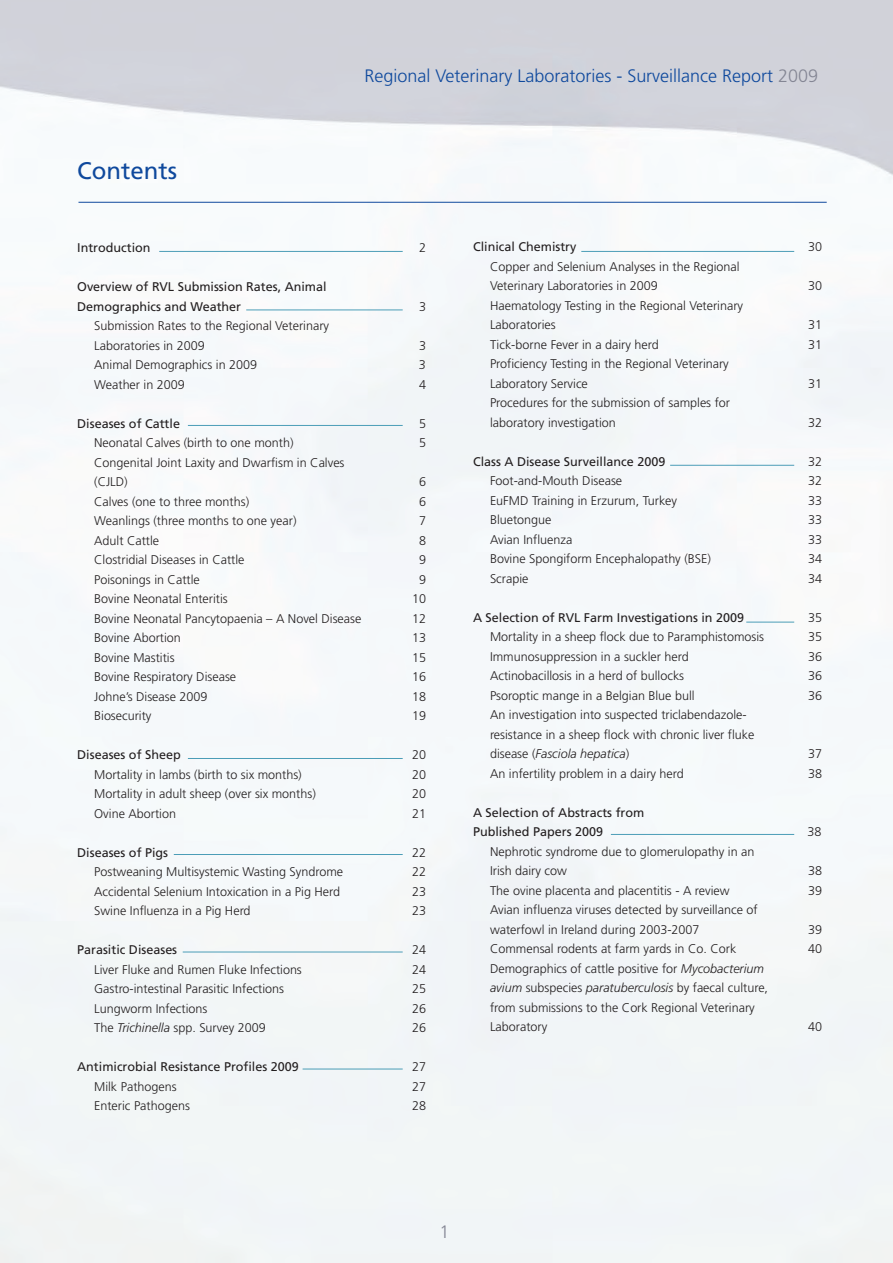
<style>
.page{position:relative;width:893px;height:1263px;background:#fff}
.page>*{position:absolute;margin:0;border:0;box-sizing:border-box;transform-origin:0 0}
.t1{font:24px "Frutiger";color:#0f499d}
.t2{font:300 18px "Frutiger";color:#0f499d}
.t3{font:300 18px "Frutiger";color:#848694}
.t4{font:300 12.6px/19.5px "Frutiger";color:#231f20}
.t5{font:12.6px/19.5px "Frutiger";color:#231f20}
.s1{color:#848694}
.s2{font-style:italic}
</style>
<div class="page">
<hr style="left:78px;top:202px;width:749px;height:1px;background:#0f499d">
<hr style="left:159px;top:251px;width:244px;height:1px;background:#4b9db7">
<hr style="left:581px;top:251px;width:213px;height:1px;background:#4b9db7">
<hr style="left:670px;top:465px;width:124px;height:1px;background:#4b9db7">
<hr style="left:746px;top:622px;width:48px;height:1px;background:#4b9db7">
<hr style="left:611px;top:834px;width:183px;height:1px;background:#4b9db7">
<hr style="left:246px;top:310px;width:157px;height:1px;background:#4b9db7">
<hr style="left:188px;top:425px;width:215px;height:1px;background:#4b9db7">
<hr style="left:188px;top:758px;width:215px;height:1px;background:#4b9db7">
<hr style="left:174px;top:854px;width:229px;height:1px;background:#4b9db7">
<hr style="left:183px;top:952px;width:220px;height:1px;background:#4b9db7">
<hr style="left:303px;top:1069px;width:100px;height:1px;background:#4b9db7">
<h1 class="t1" style="left:77px;top:161px;width:101px">Contents</h1>
<h2 class="t2" style="left:365px;top:68px;width:455px">Regional Veterinary Laboratories - Surveillance Report <span class="s1">2009</span></h2>
<p class="t5" style="left:77px;top:239px;width:75px">Introduction</p>
<p class="t4" style="left:419px;top:239px;width:9px">2</p>
<p class="t5" style="left:77px;top:278px;width:251px">Overview of RVL Submission Rates, Animal<br>Demographics and Weather</p>
<p class="t4" style="left:419px;top:297px;width:9px">3</p>
<p class="t4" style="left:94px;top:317px;width:236px">Submission Rates to the Regional Veterinary<br>Laboratories in 2009</p>
<p class="t4" style="left:419px;top:336px;width:9px">3</p>
<p class="t4" style="left:94px;top:356px;width:164px">Animal Demographics in 2009</p>
<p class="t4" style="left:419px;top:356px;width:9px">3</p>
<p class="t4" style="left:94px;top:375px;width:92px">Weather in 2009</p>
<p class="t4" style="left:419px;top:375px;width:9px">4</p>
<p class="t5" style="left:77px;top:414px;width:104px">Diseases of Cattle</p>
<p class="t4" style="left:419px;top:414px;width:9px">5</p>
<p class="t4" style="left:94px;top:434px;width:201px">Neonatal Calves (birth to one month)</p>
<p class="t4" style="left:419px;top:434px;width:9px">5</p>
<p class="t4" style="left:94px;top:453px;width:252px">Congenital Joint Laxity and Dwarfism in Calves (CJLD)</p>
<p class="t4" style="left:419px;top:473px;width:9px">6</p>
<p class="t4" style="left:94px;top:492px;width:156px">Calves (one to three months)</p>
<p class="t4" style="left:419px;top:492px;width:9px">6</p>
<p class="t4" style="left:94px;top:512px;width:204px">Weanlings (three months to one year)</p>
<p class="t4" style="left:419px;top:512px;width:9px">7</p>
<p class="t4" style="left:94px;top:531px;width:67px">Adult Cattle</p>
<p class="t4" style="left:419px;top:531px;width:9px">8</p>
<p class="t4" style="left:94px;top:551px;width:152px">Clostridial Diseases in Cattle</p>
<p class="t4" style="left:419px;top:551px;width:9px">9</p>
<p class="t4" style="left:94px;top:570px;width:107px">Poisonings in Cattle</p>
<p class="t4" style="left:419px;top:570px;width:9px">9</p>
<p class="t4" style="left:94px;top:590px;width:135px">Bovine Neonatal Enteritis</p>
<p class="t4" style="left:412px;top:590px;width:15px">10</p>
<p class="t4" style="left:94px;top:609px;width:269px">Bovine Neonatal Pancytopaenia – A Novel Disease</p>
<p class="t4" style="left:412px;top:609px;width:15px">12</p>
<p class="t4" style="left:94px;top:629px;width:88px">Bovine Abortion</p>
<p class="t4" style="left:412px;top:629px;width:15px">13</p>
<p class="t4" style="left:94px;top:648px;width:82px">Bovine Mastitis</p>
<p class="t4" style="left:412px;top:648px;width:15px">15</p>
<p class="t4" style="left:94px;top:668px;width:143px">Bovine Respiratory Disease</p>
<p class="t4" style="left:412px;top:668px;width:15px">16</p>
<p class="t4" style="left:94px;top:687px;width:115px">Johne’s Disease 2009</p>
<p class="t4" style="left:412px;top:687px;width:15px">18</p>
<p class="t4" style="left:94px;top:707px;width:59px">Biosecurity</p>
<p class="t4" style="left:412px;top:707px;width:15px">19</p>
<p class="t5" style="left:77px;top:746px;width:105px">Diseases of Sheep</p>
<p class="t4" style="left:412px;top:746px;width:15px">20</p>
<p class="t4" style="left:94px;top:765px;width:209px">Mortality in lambs (birth to six months)</p>
<p class="t4" style="left:412px;top:765px;width:15px">20</p>
<p class="t4" style="left:94px;top:785px;width:223px">Mortality in adult sheep (over six months)</p>
<p class="t4" style="left:412px;top:785px;width:15px">20</p>
<p class="t4" style="left:94px;top:804px;width:83px">Ovine Abortion</p>
<p class="t4" style="left:412px;top:804px;width:15px">21</p>
<p class="t5" style="left:77px;top:843px;width:92px">Diseases of Pigs</p>
<p class="t4" style="left:412px;top:843px;width:15px">22</p>
<p class="t4" style="left:94px;top:863px;width:250px">Postweaning Multisystemic Wasting Syndrome</p>
<p class="t4" style="left:412px;top:863px;width:15px">22</p>
<p class="t4" style="left:94px;top:882px;width:247px">Accidental Selenium Intoxication in a Pig Herd</p>
<p class="t4" style="left:412px;top:882px;width:15px">23</p>
<p class="t4" style="left:94px;top:902px;width:158px">Swine Influenza in a Pig Herd</p>
<p class="t4" style="left:412px;top:902px;width:15px">23</p>
<p class="t5" style="left:77px;top:941px;width:102px">Parasitic Diseases</p>
<p class="t4" style="left:412px;top:941px;width:15px">24</p>
<p class="t4" style="left:94px;top:960px;width:209px">Liver Fluke and Rumen Fluke Infections</p>
<p class="t4" style="left:412px;top:960px;width:15px">24</p>
<p class="t4" style="left:94px;top:980px;width:191px">Gastro-intestinal Parasitic Infections</p>
<p class="t4" style="left:412px;top:980px;width:15px">25</p>
<p class="t4" style="left:94px;top:999px;width:115px">Lungworm Infections</p>
<p class="t4" style="left:412px;top:999px;width:15px">26</p>
<p class="t4" style="left:94px;top:1019px;width:173px">The <span class="s2">Trichinella</span> spp. Survey 2009</p>
<p class="t4" style="left:412px;top:1019px;width:15px">26</p>
<p class="t5" style="left:77px;top:1058px;width:223px">Antimicrobial Resistance Profiles 2009</p>
<p class="t4" style="left:412px;top:1058px;width:15px">27</p>
<p class="t4" style="left:94px;top:1077px;width:84px">Milk Pathogens</p>
<p class="t4" style="left:412px;top:1077px;width:15px">27</p>
<p class="t4" style="left:94px;top:1097px;width:97px">Enteric Pathogens</p>
<p class="t4" style="left:412px;top:1097px;width:15px">28</p>
<p class="t5" style="left:473px;top:238px;width:105px">Clinical Chemistry</p>
<p class="t4" style="left:808px;top:238px;width:15px">30</p>
<p class="t4" style="left:490px;top:257px;width:251px">Copper and Selenium Analyses in the Regional<br>Veterinary Laboratories in 2009</p>
<p class="t4" style="left:808px;top:277px;width:15px">30</p>
<p class="t4" style="left:490px;top:296px;width:255px">Haematology Testing in the Regional Veterinary<br>Laboratories</p>
<p class="t4" style="left:808px;top:316px;width:15px">31</p>
<p class="t4" style="left:490px;top:335px;width:170px">Tick-borne Fever in a dairy herd</p>
<p class="t4" style="left:808px;top:335px;width:15px">31</p>
<p class="t4" style="left:490px;top:355px;width:240px">Proficiency Testing in the Regional Veterinary<br>Laboratory Service</p>
<p class="t4" style="left:808px;top:374px;width:15px">31</p>
<p class="t4" style="left:490px;top:394px;width:242px">Procedures for the submission of samples for laboratory investigation</p>
<p class="t4" style="left:808px;top:413px;width:15px">32</p>
<p class="t5" style="left:473px;top:452px;width:194px">Class A Disease Surveillance 2009</p>
<p class="t4" style="left:808px;top:452px;width:15px">32</p>
<p class="t4" style="left:490px;top:472px;width:134px">Foot-and-Mouth Disease</p>
<p class="t4" style="left:808px;top:472px;width:15px">32</p>
<p class="t4" style="left:490px;top:491px;width:189px">EuFMD Training in Erzurum, Turkey</p>
<p class="t4" style="left:808px;top:491px;width:15px">33</p>
<p class="t4" style="left:490px;top:511px;width:63px">Bluetongue</p>
<p class="t4" style="left:808px;top:511px;width:15px">33</p>
<p class="t4" style="left:490px;top:530px;width:84px">Avian Influenza</p>
<p class="t4" style="left:808px;top:530px;width:15px">33</p>
<p class="t4" style="left:490px;top:550px;width:222px">Bovine Spongiform Encephalopathy (BSE)</p>
<p class="t4" style="left:808px;top:550px;width:15px">34</p>
<p class="t4" style="left:490px;top:569px;width:40px">Scrapie</p>
<p class="t4" style="left:808px;top:569px;width:15px">34</p>
<p class="t5" style="left:473px;top:608px;width:273px">A Selection of RVL Farm Investigations in 2009</p>
<p class="t4" style="left:808px;top:608px;width:15px">35</p>
<p class="t4" style="left:490px;top:628px;width:276px">Mortality in a sheep flock due to Paramphistomosis</p>
<p class="t4" style="left:808px;top:628px;width:15px">35</p>
<p class="t4" style="left:490px;top:648px;width:200px">Immunosuppression in a suckler herd</p>
<p class="t4" style="left:808px;top:648px;width:15px">36</p>
<p class="t4" style="left:490px;top:667px;width:196px">Actinobacillosis in a herd of bullocks</p>
<p class="t4" style="left:808px;top:667px;width:15px">36</p>
<p class="t4" style="left:490px;top:687px;width:206px">Psoroptic mange in a Belgian Blue bull</p>
<p class="t4" style="left:808px;top:687px;width:15px">36</p>
<p class="t4" style="left:490px;top:706px;width:266px">An investigation into suspected triclabendazole&shy;resistance in a sheep flock with chronic liver fluke disease (<span class="s2">Fasciola hepatica</span>)</p>
<p class="t4" style="left:808px;top:745px;width:15px">37</p>
<p class="t4" style="left:490px;top:765px;width:195px">An infertility problem in a dairy herd</p>
<p class="t4" style="left:808px;top:765px;width:15px">38</p>
<p class="t5" style="left:473px;top:804px;width:173px">A Selection of Abstracts from<br>Published Papers 2009</p>
<p class="t4" style="left:807px;top:823px;width:15px">38</p>
<p class="t4" style="left:490px;top:843px;width:266px">Nephrotic syndrome due to glomerulopathy in an<br>Irish dairy cow</p>
<p class="t4" style="left:808px;top:862px;width:15px">38</p>
<p class="t4" style="left:490px;top:882px;width:241px">The ovine placenta and placentitis - A review</p>
<p class="t4" style="left:808px;top:882px;width:15px">39</p>
<p class="t4" style="left:490px;top:901px;width:269px">Avian influenza viruses detected by surveillance of waterfowl in Ireland during 2003-2007</p>
<p class="t4" style="left:808px;top:921px;width:15px">39</p>
<p class="t4" style="left:490px;top:940px;width:248px">Commensal rodents at farm yards in Co. Cork</p>
<p class="t4" style="left:808px;top:940px;width:15px">40</p>
<p class="t4" style="left:490px;top:960px;width:280px">Demographics of cattle positive for <span class="s2">Mycobacterium avium</span> subspecies <span class="s2">paratuberculosis</span> by faecal culture, from submissions to the Cork Regional Veterinary Laboratory</p>
<p class="t4" style="left:808px;top:1018px;width:15px">40</p>
<h2 class="t3" style="left:440px;top:1225px;width:12px">1</h2>
</div>
